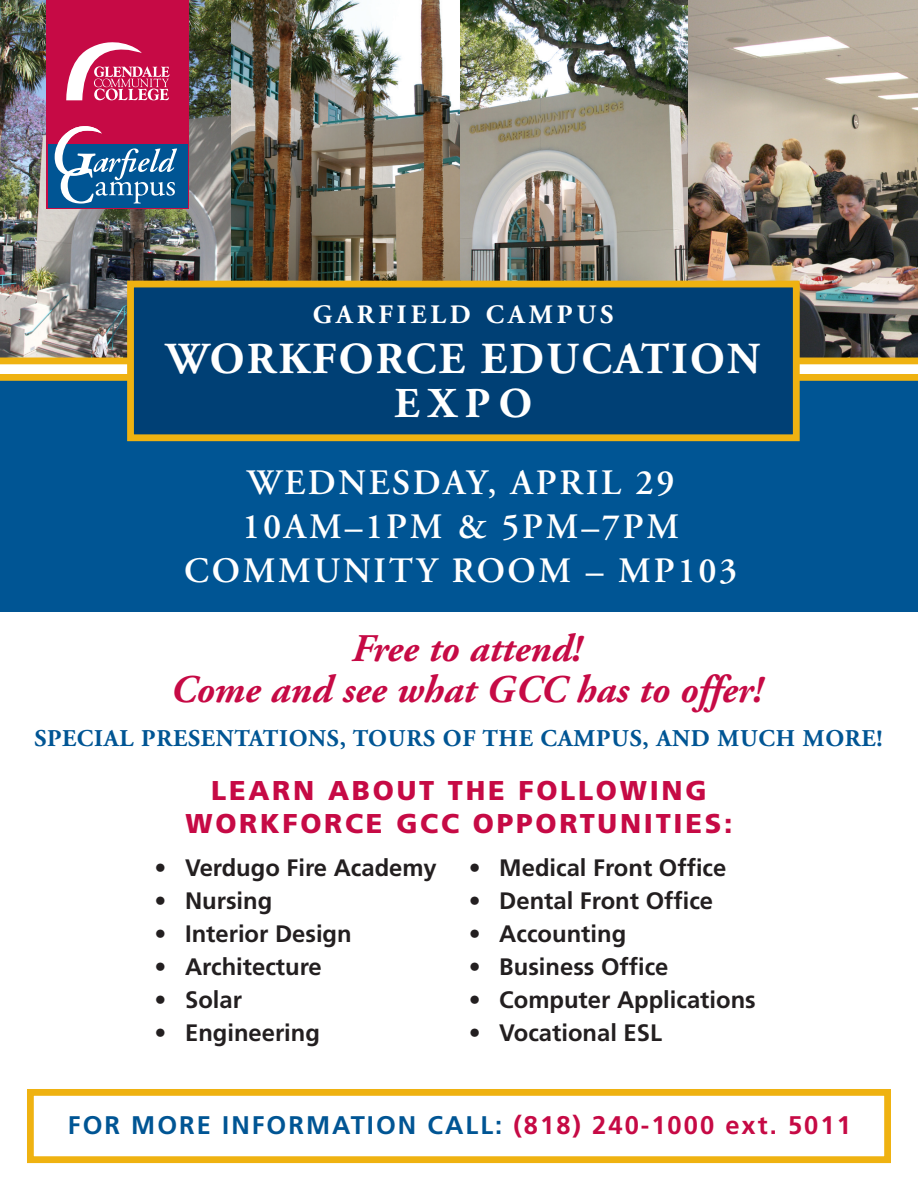
<style>
.page{position:relative;width:918px;height:1188px;background:#fff}
.page>*{position:absolute;margin:0;border:0;box-sizing:border-box;transform-origin:0 0}
.t1{font:700 44.25px "Adobe Garamond";letter-spacing:.05em;color:#fff}
.t2{font:700 42.45px "Adobe Garamond";color:#fff}
.t3{font:italic 700 39.15px "Adobe Garamond";color:#c60a45}
.t4{font:600 35.7px "Adobe Garamond";letter-spacing:.075em;color:#fff}
.t5{font:900 27.15px "Frutiger";letter-spacing:.1em;color:#c60a45}
.t6{font:700 26.55px "Adobe Garamond";letter-spacing:.15em;color:#fff}
.t7{font:700 25.5px "Frutiger";letter-spacing:.08em;color:#005594}
.t8{font:700 24px "Adobe Garamond";letter-spacing:.03em;color:#005594}
.t9{font:700 23.85px "Frutiger";color:#231f20}
.s1{color:#c60a45}
</style>
<div class="page">
<img style="left:0;top:0;width:918px;height:358px">
<div style="left:0;top:381px;width:918px;height:231px;background:#005594"></div>
<svg style="left:27px;top:1089px;width:864px;height:75px"></svg>
<div style="left:47px;top:0;width:142px;height:209px;background:#c60a45"></div>
<svg style="left:66px;top:42px;width:104px;height:58px"></svg>
<div style="left:48px;top:144px;width:139px;height:63px;background:#005594"></div>
<svg style="left:55px;top:126px;width:122px;height:78px"></svg>
<div style="left:0;top:358px;width:918px;height:6px;background:#efb211"></div>
<div style="left:0;top:374px;width:918px;height:7px;background:#efb211"></div>
<svg style="left:124px;top:277px;width:679px;height:168px;background:#1a4d6b"></svg>
<p class="t6" style="left:313px;top:300px;width:302px">GARFIELD CAMPUS</p>
<p class="t1" style="left:166px;top:335px;width:596px">WORKFORCE EDUCATION</p>
<p class="t2" style="left:394px;top:380px;width:139px">EXPO</p>
<p class="t4" style="left:247px;top:463px;width:429px">WEDNESDAY, APRIL 29</p>
<p class="t4" style="left:242px;top:507px;width:439px">10AM–1PM &amp; 5PM–7PM</p>
<p class="t4" style="left:184px;top:551px;width:555px">COMMUNITY ROOM – MP103</p>
<p class="t3" style="left:350px;top:627px;width:232px">Free to attend!</p>
<p class="t3" style="left:169px;top:668px;width:593px">Come and see what GCC has to offer!</p>
<p class="t8" style="left:34px;top:725px;width:850px">SPECIAL PRESENTATIONS, TOURS OF THE CAMPUS, AND MUCH MORE!</p>
<p class="t5" style="left:211px;top:774px;width:497px">LEARN ABOUT THE FOLLOWING</p>
<p class="t5" style="left:185px;top:807px;width:548px">WORKFORCE GCC OPPORTUNITIES:</p>
<p class="t9" style="left:155px;top:853px;width:284px">• Verdugo Fire Academy</p>
<p class="t9" style="left:155px;top:887px;width:119px">• Nursing</p>
<p class="t9" style="left:155px;top:920px;width:199px">• Interior Design</p>
<p class="t9" style="left:155px;top:953px;width:169px">• Architecture</p>
<p class="t9" style="left:155px;top:986px;width:89px">• Solar</p>
<p class="t9" style="left:155px;top:1019px;width:167px">• Engineering</p>
<p class="t9" style="left:469px;top:853px;width:259px">• Medical Front Office</p>
<p class="t9" style="left:469px;top:887px;width:246px">• Dental Front Office</p>
<p class="t9" style="left:469px;top:920px;width:159px">• Accounting</p>
<p class="t9" style="left:469px;top:953px;width:201px">• Business Office</p>
<p class="t9" style="left:469px;top:986px;width:289px">• Computer Applications</p>
<p class="t9" style="left:469px;top:1019px;width:195px">• Vocational ESL</p>
<p class="t7" style="left:68px;top:1110px;width:785px">FOR MORE INFORMATION CALL: <span class="s1">(818) 240-1000 ext. 5011</span></p>
</div>
